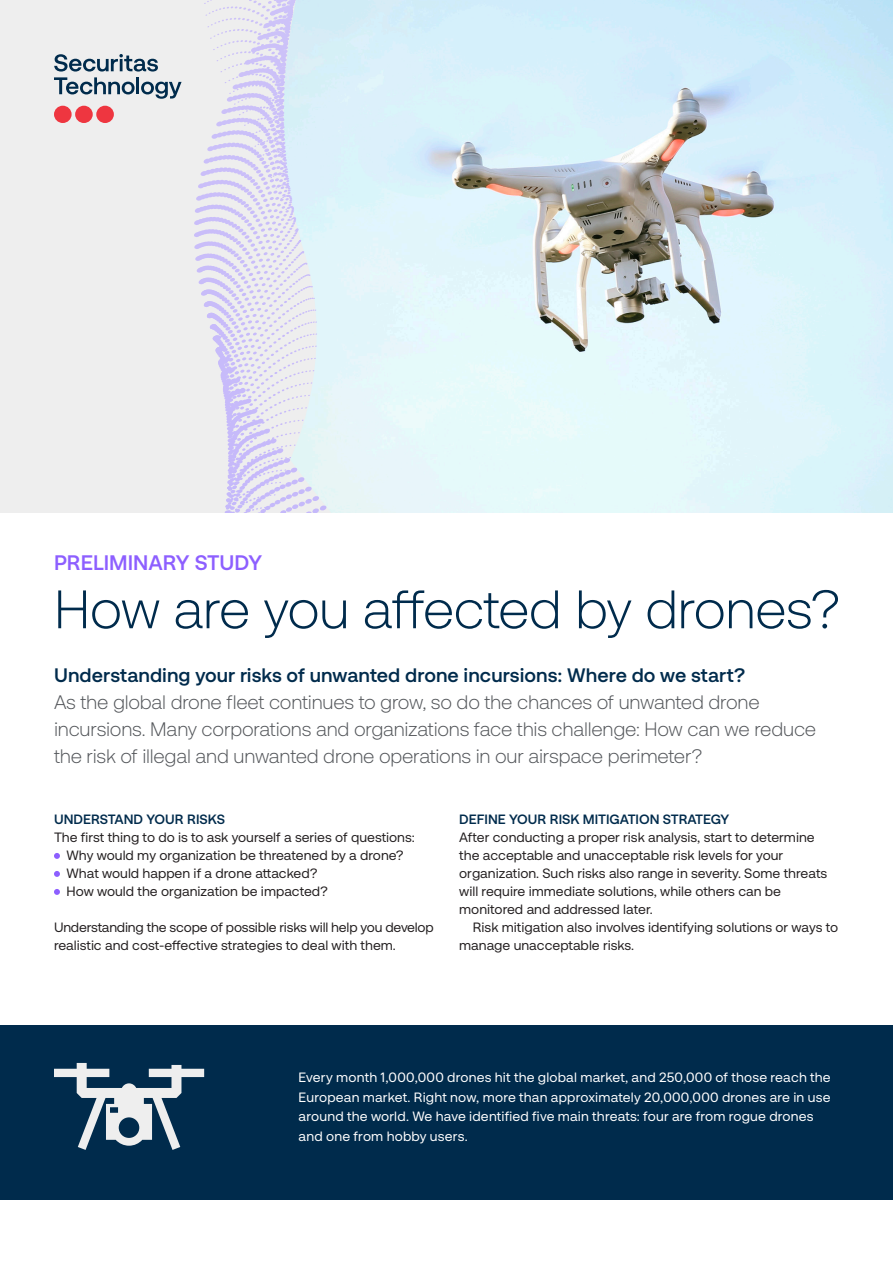
<style>
.page{position:relative;width:893px;height:1263px;background:#fff}
.page>*{position:absolute;margin:0;border:0;box-sizing:border-box;transform-origin:0 0}
.Ingress{font:300 54px "Securitas Pro";letter-spacing:-.015em;color:#002b4c}
.t1{font:700 21px "Securitas Pro";color:#8d5fff}
.Ingress-2{font:300 19.5px/27px "Securitas Pro";letter-spacing:-.015em;color:#53565a}
.Ingress-3{font:700 19.5px "Securitas Pro";letter-spacing:.005em;color:#002b4c}
.t2{font:13.5px/18px "Securitas Pro";color:#231f20}
.Ingress-4{font:13.5px/19.5px "Securitas Pro";letter-spacing:.015em;color:#fff}
.t3{font:700 13.5px "Securitas Pro";color:#002b4c}
</style>
<div class="page">
<img style="left:446px;top:0;width:447px;height:512px">
<div style="left:0;top:1026px;width:893px;height:174px;background:#002b4c"></div>
<div style="left:1px;top:0;width:13px;height:512px;background:#eee"></div>
<div style="left:14px;top:0;width:14px;height:512px;background:#eee"></div>
<div style="left:35px;top:0;width:14px;height:512px;background:#eee"></div>
<svg style="left:51px;top:0;width:395px;height:512px;background:#e5ecf3"></svg>
<div style="left:54px;top:106px;width:18px;height:17px;background:#ee3640;border-radius:50%"></div>
<div style="left:75px;top:106px;width:18px;height:17px;background:#ee3640;border-radius:50%"></div>
<div style="left:96px;top:106px;width:18px;height:17px;background:#ee3640;border-radius:50%"></div>
<svg style="left:54px;top:54px;width:128px;height:45px;background:#aeb9c2"></svg>
<svg style="left:54px;top:853px;width:6px;height:6px"></svg>
<svg style="left:54px;top:871px;width:6px;height:6px"></svg>
<svg style="left:54px;top:889px;width:6px;height:6px"></svg>
<svg style="left:54px;top:1063px;width:150px;height:87px"></svg>
<p class="t1" style="left:54px;top:550px;width:210px">PRELIMINARY STUDY</p>
<p class="Ingress" style="left:54px;top:576px;width:788px">How are you affected by drones?</p>
<p class="Ingress-3" style="left:54px;top:663px;width:693px">Understanding your risks of unwanted drone incursions: Where do we start?</p>
<p class="Ingress-2" style="left:54px;top:688px;width:764px">As the global drone fleet continues to grow, so do the chances of unwanted drone incursions. Many corporations and organizations face this challenge: How can we reduce the risk of illegal and unwanted drone operations in our airspace perimeter?</p>
<p class="t3" style="left:54px;top:811px;width:173px">UNDERSTAND YOUR RISKS</p>
<p class="t2" style="left:54px;top:828px;width:362px">The first thing to do is to ask yourself a series of questions:</p>
<p class="t2" style="left:67px;top:846px;width:339px">Why would my organization be threatened by a drone?</p>
<p class="t2" style="left:67px;top:864px;width:252px">What would happen if a drone attacked?</p>
<p class="t2" style="left:67px;top:882px;width:263px">How would the organization be impacted?</p>
<p class="t2" style="left:54px;top:918px;width:381px">Understanding the scope of possible risks will help you develop realistic and cost-effective strategies to deal with them.</p>
<p class="t3" style="left:459px;top:811px;width:272px">DEFINE YOUR RISK MITIGATION STRATEGY</p>
<p class="t2" style="left:459px;top:828px;width:369px">After conducting a proper risk analysis, start to determine the acceptable and unacceptable risk levels for your organization. Such risks also range in severity. Some threats will require immediate solutions, while others can be monitored and addressed later.</p>
<p class="t2" style="left:459px;top:918px;width:381px;text-indent:14px">Risk mitigation also involves identifying solutions or ways to manage unacceptable risks.</p>
<p class="Ingress-4" style="left:299px;top:1068px;width:534px">Every month 1,000,000 drones hit the global market, and 250,000 of those reach the European market. Right now, more than approximately 20,000,000 drones are in use around the world. We have identified five main threats: four are from rogue drones and one from hobby users.</p>
</div>
